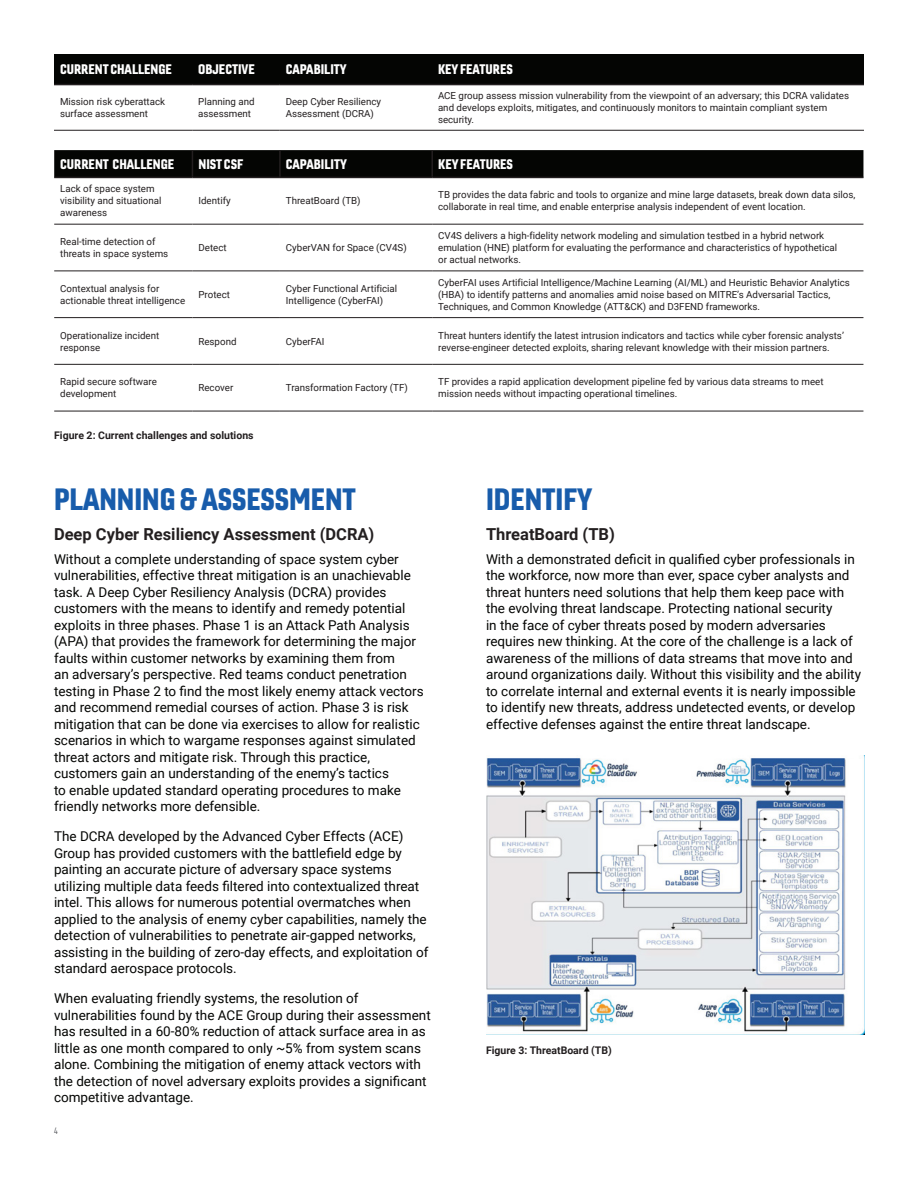
<style>
.page{position:relative;width:918px;height:1188px;background:#fff}
.page>*{position:absolute;margin:0;border:0;box-sizing:border-box;transform-origin:0 0}
.Body_header_20pt{font:30px "Gineso Con Bla";color:#185cab}
.Body_subhead_11pt{font:700 16.5px "Roboto";color:#231f20}
.Body_Copy_9pt{font:13.5px/16.5px "Roboto";color:#040503}
.Legal_6_5pt{font:13.5px "Gineso Con Bla";color:#fff}
.Legal_6_5pt-2{font:700 10.5px "Roboto";color:#231f20}
.Legal_6_5pt-3{font:9.75px/12px "Roboto";color:#231f20}
.Page____Footer{font:9px "Gineso Con Boo";color:#54565b}
</style>
<div class="page">
<div style="left:54px;top:54px;width:810px;height:30px;background:#040503"></div>
<hr style="left:54px;top:84px;width:138px;height:1px;background:#231f20">
<hr style="left:192px;top:84px;width:88px;height:1px;background:#231f20">
<hr style="left:280px;top:84px;width:152px;height:1px;background:#231f20">
<hr style="left:432px;top:84px;width:432px;height:1px;background:#231f20">
<hr style="left:54px;top:130px;width:138px;height:1px;background:#231f20">
<hr style="left:192px;top:130px;width:88px;height:1px;background:#231f20">
<hr style="left:280px;top:130px;width:152px;height:1px;background:#231f20">
<hr style="left:432px;top:130px;width:432px;height:1px;background:#231f20">
<svg style="left:54px;top:150px;width:809px;height:27px;background:#050604"></svg>
<hr style="left:279px;top:150px;width:2px;height:27px;background:#231f20">
<hr style="left:431px;top:150px;width:2px;height:27px;background:#231f20">
<hr style="left:54px;top:177px;width:138px;height:1px;background:#231f20">
<hr style="left:192px;top:177px;width:88px;height:1px;background:#231f20">
<hr style="left:280px;top:177px;width:152px;height:1px;background:#231f20">
<hr style="left:432px;top:177px;width:431px;height:1px;background:#231f20">
<hr style="left:54px;top:224px;width:138px;height:1px;background:#231f20">
<hr style="left:192px;top:224px;width:88px;height:1px;background:#231f20">
<hr style="left:280px;top:224px;width:152px;height:1px;background:#231f20">
<hr style="left:432px;top:224px;width:431px;height:1px;background:#231f20">
<hr style="left:54px;top:271px;width:138px;height:1px;background:#231f20">
<hr style="left:192px;top:271px;width:88px;height:1px;background:#231f20">
<hr style="left:280px;top:271px;width:152px;height:1px;background:#231f20">
<hr style="left:432px;top:271px;width:431px;height:1px;background:#231f20">
<hr style="left:54px;top:317px;width:138px;height:1px;background:#231f20">
<hr style="left:192px;top:317px;width:88px;height:1px;background:#231f20">
<hr style="left:280px;top:317px;width:152px;height:1px;background:#231f20">
<hr style="left:432px;top:317px;width:431px;height:1px;background:#231f20">
<hr style="left:54px;top:364px;width:138px;height:1px;background:#231f20">
<hr style="left:192px;top:364px;width:88px;height:1px;background:#231f20">
<hr style="left:280px;top:364px;width:152px;height:1px;background:#231f20">
<hr style="left:432px;top:364px;width:431px;height:1px;background:#231f20">
<hr style="left:54px;top:411px;width:138px;height:1px;background:#231f20">
<hr style="left:192px;top:411px;width:88px;height:1px;background:#231f20">
<hr style="left:280px;top:411px;width:152px;height:1px;background:#231f20">
<hr style="left:432px;top:411px;width:431px;height:1px;background:#231f20">
<img style="left:486px;top:755px;width:378px;height:279px">
<p class="Legal_6_5pt" style="left:60px;top:60px;width:113px">CURRENT CHALLENGE</p>
<p class="Legal_6_5pt" style="left:198px;top:60px;width:58px">OBJECTIVE</p>
<p class="Legal_6_5pt" style="left:286px;top:60px;width:62px">CAPABILITY</p>
<p class="Legal_6_5pt" style="left:438px;top:60px;width:76px">KEY FEATURES</p>
<p class="Legal_6_5pt-3" style="left:60px;top:95px;width:107px">Mission risk cyberattack surface assessment</p>
<p class="Legal_6_5pt-3" style="left:198px;top:95px;width:58px">Planning and assessment</p>
<p class="Legal_6_5pt-3" style="left:286px;top:95px;width:97px">Deep Cyber Resiliency<br>Assessment (DCRA)</p>
<p class="Legal_6_5pt-3" style="left:438px;top:89px;width:413px">ACE group assess mission vulnerability from the viewpoint of an adversary; this DCRA validates and develops exploits, mitigates, and continuously monitors to maintain compliant system security.</p>
<p class="Legal_6_5pt" style="left:60px;top:155px;width:115px">CURRENT CHALLENGE</p>
<p class="Legal_6_5pt" style="left:198px;top:155px;width:46px">NIST CSF</p>
<p class="Legal_6_5pt" style="left:286px;top:155px;width:62px">CAPABILITY</p>
<p class="Legal_6_5pt" style="left:438px;top:155px;width:76px">KEY FEATURES</p>
<p class="Legal_6_5pt-3" style="left:60px;top:183px;width:103px">Lack of space system visibility and situational awareness</p>
<p class="Legal_6_5pt-3" style="left:198px;top:195px;width:34px">Identify</p>
<p class="Legal_6_5pt-3" style="left:286px;top:195px;width:76px">ThreatBoard (TB)</p>
<p class="Legal_6_5pt-3" style="left:438px;top:189px;width:419px">TB provides the data fabric and tools to organize and mine large datasets, break down data silos, collaborate in real time, and enable enterprise analysis independent of event location.</p>
<p class="Legal_6_5pt-3" style="left:60px;top:235px;width:110px">Real-time detection of threats in space systems</p>
<p class="Legal_6_5pt-3" style="left:198px;top:241px;width:30px">Detect</p>
<p class="Legal_6_5pt-3" style="left:286px;top:241px;width:122px">CyberVAN for Space (CV4S)</p>
<p class="Legal_6_5pt-3" style="left:438px;top:229px;width:401px">CV4S delivers a high-fidelity network modeling and simulation testbed in a hybrid network emulation (HNE) platform for evaluating the performance and characteristics of hypothetical or actual networks.</p>
<p class="Legal_6_5pt-3" style="left:60px;top:282px;width:126px">Contextual analysis for actionable threat intelligence</p>
<p class="Legal_6_5pt-3" style="left:198px;top:288px;width:33px">Protect</p>
<p class="Legal_6_5pt-3" style="left:286px;top:282px;width:113px">Cyber Functional Artificial<br>Intelligence (CyberFAI)</p>
<p class="Legal_6_5pt-3" style="left:438px;top:276px;width:413px">CyberFAI uses Artificial Intelligence/Machine Learning (AI/ML) and Heuristic Behavior Analytics (HBA) to identify patterns and anomalies amid noise based on MITRE’s Adversarial Tactics,<br>Techniques, and Common Knowledge (ATT&amp;CK) and D3FEND frameworks.</p>
<p class="Legal_6_5pt-3" style="left:60px;top:329px;width:101px">Operationalize incident response</p>
<p class="Legal_6_5pt-3" style="left:198px;top:335px;width:40px">Respond</p>
<p class="Legal_6_5pt-3" style="left:286px;top:335px;width:40px">CyberFAI</p>
<p class="Legal_6_5pt-3" style="left:438px;top:329px;width:407px">Threat hunters identify the latest intrusion indicators and tactics while cyber forensic analysts’ reverse-engineer detected exploits, sharing relevant knowledge with their mission partners.</p>
<p class="Legal_6_5pt-3" style="left:60px;top:376px;width:98px">Rapid secure software development</p>
<p class="Legal_6_5pt-3" style="left:198px;top:382px;width:36px">Recover</p>
<p class="Legal_6_5pt-3" style="left:286px;top:382px;width:123px">Transformation Factory (TF)</p>
<p class="Legal_6_5pt-3" style="left:438px;top:376px;width:387px">TF provides a rapid application development pipeline fed by various data streams to meet mission needs without impacting operational timelines.</p>
<p class="Legal_6_5pt-2" style="left:54px;top:428px;width:201px">Figure 2: Current challenges and solutions</p>
<p class="Body_header_20pt" style="left:54px;top:480px;width:304px">PLANNING &amp; ASSESSMENT</p>
<p class="Body_subhead_11pt" style="left:54px;top:523px;width:322px">Deep Cyber Resiliency Assessment (DCRA)</p>
<p class="Body_Copy_9pt" style="left:54px;top:550px;width:371px">Without a complete understanding of space system cyber vulnerabilities, effective threat mitigation is an unachievable task. A Deep Cyber Resiliency Analysis (DCRA) provides customers with the means to identify and remedy potential exploits in three phases. Phase 1 is an Attack Path Analysis (APA) that provides the framework for determining the major faults within customer networks by examining them from<br>an adversary’s perspective. Red teams conduct penetration testing in Phase 2 to find the most likely enemy attack vectors and recommend remedial courses of action. Phase 3 is risk mitigation that can be done via exercises to allow for realistic scenarios in which to wargame responses against simulated threat actors and mitigate risk. Through this practice, customers gain an understanding of the enemy’s tactics<br>to enable updated standard operating procedures to make friendly networks more defensible.</p>
<p class="Body_Copy_9pt" style="left:54px;top:828px;width:376px">The DCRA developed by the Advanced Cyber Effects (ACE)<br>Group has provided customers with the battlefield edge by painting an accurate picture of adversary space systems utilizing multiple data feeds filtered into contextualized threat intel. This allows for numerous potential overmatches when applied to the analysis of enemy cyber capabilities, namely the detection of vulnerabilities to penetrate air-gapped networks, assisting in the building of zero-day effects, and exploitation of standard aerospace protocols.</p>
<p class="Body_Copy_9pt" style="left:54px;top:990px;width:378px">When evaluating friendly systems, the resolution of vulnerabilities found by the ACE Group during their assessment has resulted in a 60-80% reduction of attack surface area in as little as one month compared to only ~5% from system scans alone. Combining the mitigation of enemy attack vectors with the detection of novel adversary exploits provides a significant competitive advantage.</p>
<p class="Page____Footer" style="left:54px;top:1125px;width:5px">4</p>
<p class="Body_header_20pt" style="left:486px;top:480px;width:108px">IDENTIFY</p>
<p class="Body_subhead_11pt" style="left:486px;top:523px;width:130px">ThreatBoard (TB)</p>
<p class="Body_Copy_9pt" style="left:486px;top:550px;width:377px">With a demonstrated deficit in qualified cyber professionals in the workforce, now more than ever, space cyber analysts and threat hunters need solutions that help them keep pace with the evolving threat landscape. Protecting national security<br>in the face of cyber threats posed by modern adversaries requires new thinking. At the core of the challenge is a lack of awareness of the millions of data streams that move into and around organizations daily. Without this visibility and the ability to correlate internal and external events it is nearly impossible to identify new threats, address undetected events, or develop effective defenses against the entire threat landscape.</p>
<p class="Legal_6_5pt-2" style="left:486px;top:1043px;width:127px">Figure 3: ThreatBoard (TB)</p>
</div>
